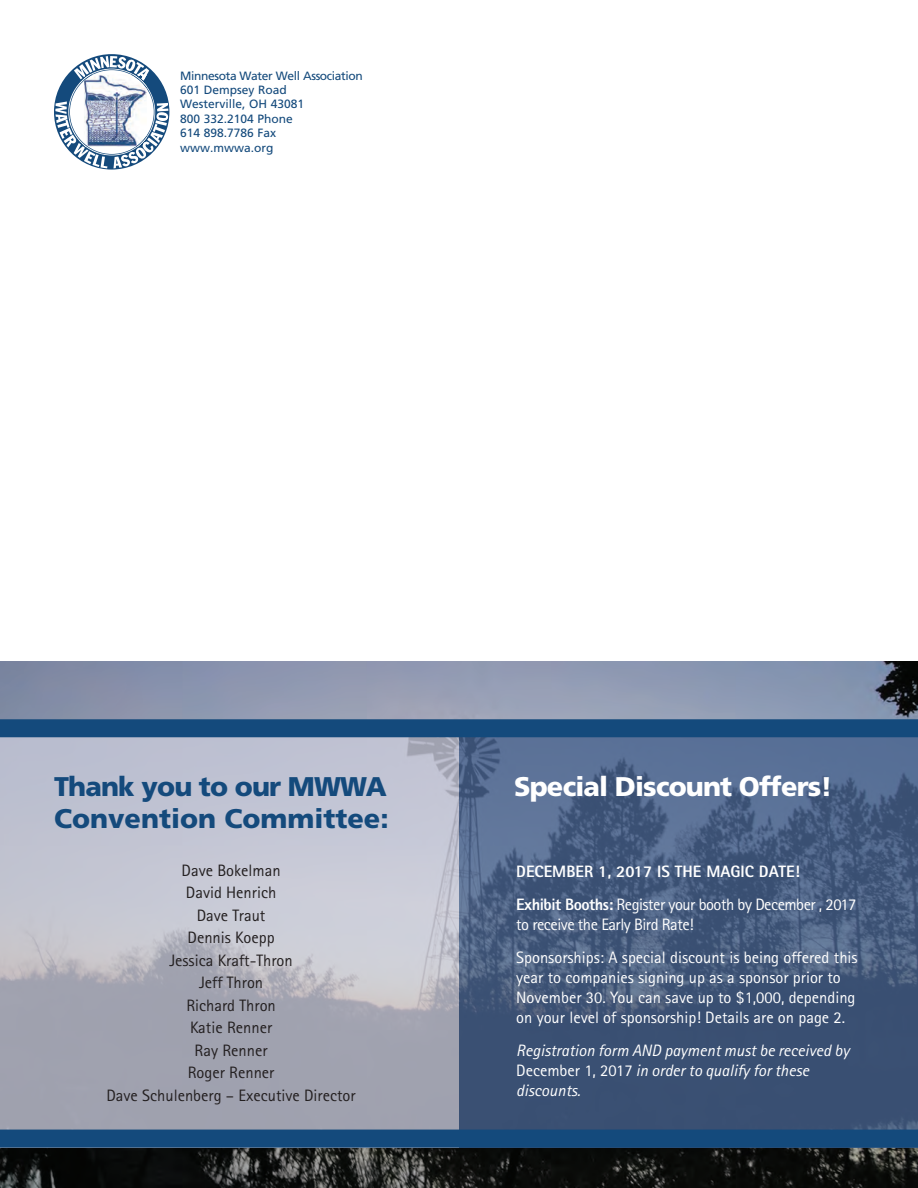
<style>
.page{position:relative;width:918px;height:1188px;background:#fff}
.page>*{position:absolute;margin:0;border:0;box-sizing:border-box;transform-origin:0 0}
.t1{font:900 27px/32.4px "Frutiger LT Std";color:#144a7c}
.t2{font:900 27px "Frutiger LT Std";letter-spacing:-.03em;color:#fff}
.t3{font:16.5px/19.8px "Rotis Sans Serif";color:#fff}
.t4{font:16.5px/22.5px "Rotis Sans Serif";color:#231f20;text-align:center}
.t5{font:italic 16.5px/19.8px "Rotis Sans Serif";color:#fff}
.t6{font:800 16.5px/33.3px "Rotis Sans Serif";color:#fff}
.t7{font:12px/14.4px "Frutiger LT Std";color:#144a7c}
.s1{font-weight:400}
.s2{font-style:normal}
</style>
<div class="page">
<img style="left:0;top:662px;width:918px;height:526px">
<svg style="left:459px;top:737px;width:459px;height:393px;fill:#3d5275"></svg>
<svg style="left:0;top:737px;width:459px;height:393px"></svg>
<svg style="left:55px;top:56px;width:113px;height:112px"></svg>
<div style="left:0;top:719px;width:918px;height:18px;background:#144a7c"></div>
<div style="left:0;top:1130px;width:918px;height:18px;background:#144a7c"></div>
<p class="t7" style="left:180px;top:68px;width:184px">Minnesota Water Well Association<br>601 Dempsey Road<br>Westerville, OH 43081<br>800 332.2104 Phone<br>614 898.7786 Fax www.mwwa.org</p>
<h1 class="t1" style="left:54px;top:770px;width:336px">Thank you to our MWWA<br>Convention Committee:</h1>
<p class="t4" style="left:107px;top:859px;width:251px">Dave Bokelman<br>David Henrich<br>Dave Traut<br>Dennis Koepp<br>Jessica Kraft-Thron<br>Jeff Thron<br>Richard Thron<br>Katie Renner<br>Ray Renner<br>Roger Renner<br>Dave Schulenberg – Executive Director</p>
<h1 class="t2" style="left:514px;top:770px;width:320px">Special Discount Offers!</h1>
<p class="t6" style="left:516px;top:854px;width:342px">DECEMBER 1, 2017 IS THE MAGIC DATE!<br>Exhibit Booths: <span class="s1">Register your booth by December , 2017</span></p>
<p class="t3" style="left:516px;top:908px;width:343px;line-height:33.3px">to receive the Early Bird Rate!<br>Sponsorships: A special discount is being offered this</p>
<p class="t3" style="left:516px;top:968px;width:341px">year to companies signing up as a sponsor prior to<br>November 30. You can save up to $1,000, depending on your level of sponsorship! Details are on page 2.</p>
<p class="t5" style="left:516px;top:1041px;width:335px">Registration form AND payment must be received by<br><span class="s2">December 1, 2017</span> in order to qualify for these discounts.</p>
</div>
